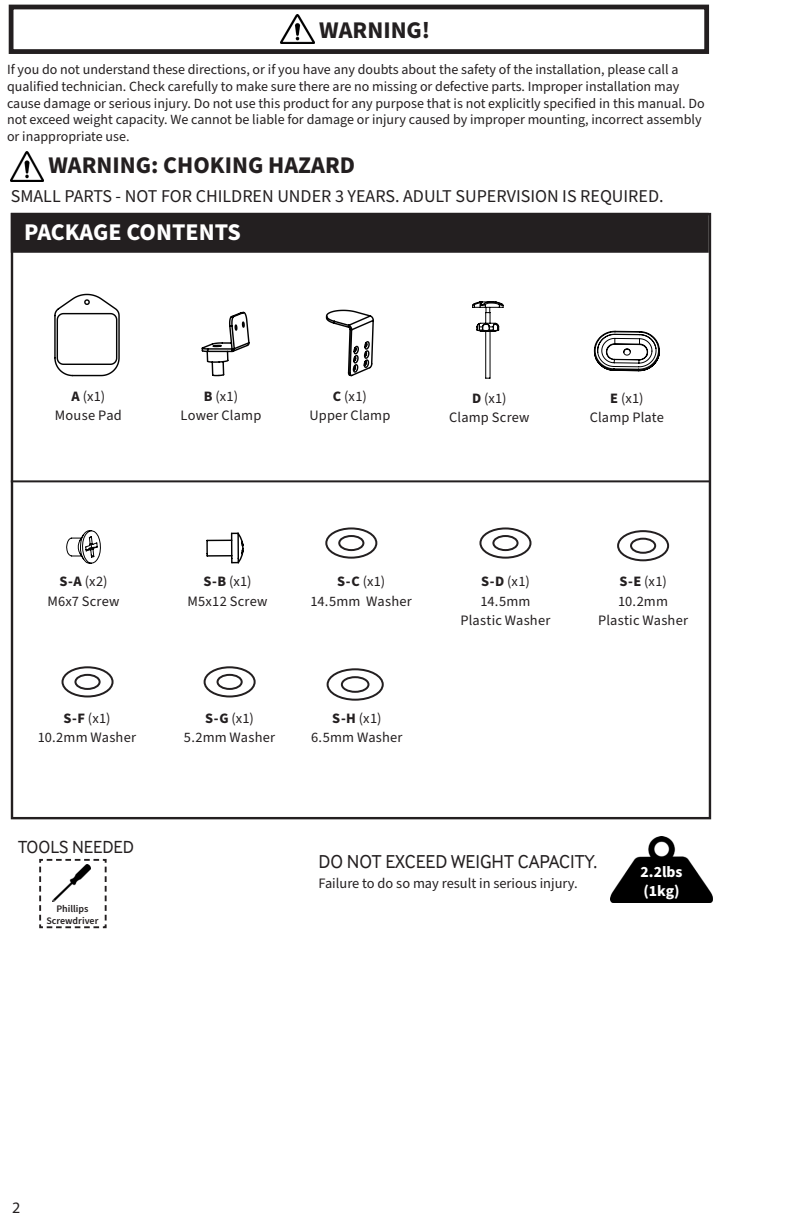
<style>
.page{position:relative;width:792px;height:1224px;background:#fff}
.page>*{position:absolute;margin:0;border:0;box-sizing:border-box;transform-origin:0 0}
.t1{font:700 24px "Source Sans Pro";color:#231f20}
.t2{font:700 24px "Source Sans Pro";color:#fff}
.t3{font:19.2px "Inter Face";color:#231f20}
.t4{font:18px "Source Sans Pro";color:#231f20}
.t5{font:18px "Inter Face";color:#231f20}
.t6{font:16px "Myriad Pro";color:#231f20}
.t7{font:700 15.6px "Source Sans Pro";color:#fff}
.t8{font:14.4px "Source Sans Pro";letter-spacing:.015em;color:#231f20}
.t9{font:14px/16.8px "Source Sans Pro";color:#231f20}
.t10{font:600 10px/12px "Source Sans Pro";color:#231f20;text-align:center}
.s1{font-weight:700}
</style>
<div class="page">
<div style="left:9px;top:5px;width:700px;height:49px;border:5px solid #231f20"></div>
<img style="left:10px;top:152px;width:33px;height:29px">
<svg style="left:39px;top:858px;width:68px;height:71px"></svg>
<img style="left:52px;top:864px;width:39px;height:37px">
<img style="left:281px;top:14px;width:33px;height:29px">
<div style="left:12px;top:214px;width:696px;height:38px;background:#231f20"></div>
<div style="left:11px;top:213px;width:698px;height:40px;border:2px solid #231f20"></div>
<hr style="left:11px;top:480px;width:699px;height:2px;background:#231f20">
<svg style="left:54px;top:293px;width:66px;height:84px"></svg>
<svg style="left:201px;top:311px;width:49px;height:66px"></svg>
<svg style="left:325px;top:309px;width:49px;height:68px"></svg>
<svg style="left:325px;top:527px;width:53px;height:32px"></svg>
<svg style="left:472px;top:301px;width:32px;height:78px"></svg>
<svg style="left:203px;top:666px;width:53px;height:32px"></svg>
<svg style="left:594px;top:331px;width:66px;height:40px"></svg>
<svg style="left:479px;top:527px;width:53px;height:32px"></svg>
<svg style="left:66px;top:530px;width:35px;height:34px"></svg>
<svg style="left:206px;top:532px;width:38px;height:32px"></svg>
<svg style="left:617px;top:530px;width:53px;height:32px"></svg>
<svg style="left:61px;top:666px;width:53px;height:32px"></svg>
<svg style="left:326px;top:668px;width:58px;height:33px"></svg>
<img style="left:611px;top:837px;width:101px;height:65px">
<p class="t1" style="left:319px;top:13px;width:113px">WARNING!</p>
<p class="t9" style="left:7px;top:61px;width:699px">If you do not understand these directions, or if you have any doubts about the safety of the installation, please call a qualified technician. Check carefully to make sure there are no missing or defective parts. Improper installation may cause damage or serious injury. Do not use this product for any purpose that is not explicitly specified in this manual. Do not exceed weight capacity. We cannot be liable for damage or injury caused by improper mounting, incorrect assembly or inappropriate use.</p>
<p class="t1" style="left:48px;top:149px;width:308px">WARNING: CHOKING HAZARD</p>
<p class="t4" style="left:11px;top:184px;width:654px">SMALL PARTS - NOT FOR CHILDREN UNDER 3 YEARS. ADULT SUPERVISION IS REQUIRED.</p>
<p class="t2" style="left:24px;top:216px;width:218px">PACKAGE CONTENTS</p>
<p class="t8" style="left:72px;top:387px;width:35px"><span class="s1">A</span> (x1)</p>
<p class="t8" style="left:55px;top:406px;width:69px">Mouse Pad</p>
<p class="t8" style="left:204px;top:387px;width:36px"><span class="s1">B</span> (x1)</p>
<p class="t8" style="left:181px;top:406px;width:82px">Lower Clamp</p>
<p class="t8" style="left:333px;top:387px;width:35px"><span class="s1">C</span> (x1)</p>
<p class="t8" style="left:309px;top:406px;width:83px">Upper Clamp</p>
<p class="t8" style="left:472px;top:388px;width:36px"><span class="s1">D</span> (x1)</p>
<p class="t8" style="left:449px;top:407px;width:82px">Clamp Screw</p>
<p class="t8" style="left:610px;top:388px;width:35px"><span class="s1">E</span> (x1)</p>
<p class="t8" style="left:590px;top:407px;width:76px">Clamp Plate</p>
<p class="t8" style="left:59px;top:572px;width:50px"><span class="s1">S-A</span> (x2)</p>
<p class="t8" style="left:48px;top:591px;width:74px">M6x7 Screw</p>
<p class="t8" style="left:63px;top:708px;width:49px"><span class="s1">S-F</span> (x1)</p>
<p class="t8" style="left:38px;top:728px;width:100px">10.2mm Washer</p>
<p class="t5" style="left:18px;top:836px;width:117px">TOOLS NEEDED</p>
<p class="t10" style="left:46px;top:903px;width:54px">Phillips<br>Screwdriver</p>
<p class="t8" style="left:203px;top:572px;width:50px"><span class="s1">S-B</span> (x1)</p>
<p class="t8" style="left:188px;top:591px;width:81px">M5x12 Screw</p>
<p class="t8" style="left:337px;top:572px;width:50px"><span class="s1">S-C</span> (x1)</p>
<p class="t8" style="left:311px;top:591px;width:103px">14.5mm Washer</p>
<p class="t8" style="left:205px;top:708px;width:50px"><span class="s1">S-G</span> (x1)</p>
<p class="t8" style="left:184px;top:728px;width:93px">5.2mm Washer</p>
<p class="t8" style="left:332px;top:708px;width:51px"><span class="s1">S-H</span> (x1)</p>
<p class="t8" style="left:311px;top:728px;width:93px">6.5mm Washer</p>
<p class="t8" style="left:481px;top:572px;width:50px"><span class="s1">S-D</span> (x1)</p>
<p class="t8" style="left:481px;top:591px;width:51px">14.5mm</p>
<p class="t8" style="left:460px;top:610px;width:92px">Plastic Washer</p>
<p class="t8" style="left:619px;top:572px;width:49px"><span class="s1">S-E</span> (x1)</p>
<p class="t8" style="left:618px;top:591px;width:51px">10.2mm</p>
<p class="t8" style="left:598px;top:610px;width:92px">Plastic Washer</p>
<p class="t3" style="left:319px;top:850px;width:280px">DO NOT EXCEED WEIGHT CAPACITY.</p>
<p class="t8" style="left:318px;top:874px;width:261px">Failure to do so may result in serious injury.</p>
<p class="t7" style="left:641px;top:861px;width:43px">2.2lbs</p>
<p class="t7" style="left:643px;top:880px;width:38px">(1kg)</p>
<p class="t6" style="left:12px;top:1197px;width:10px">2</p>
</div>
